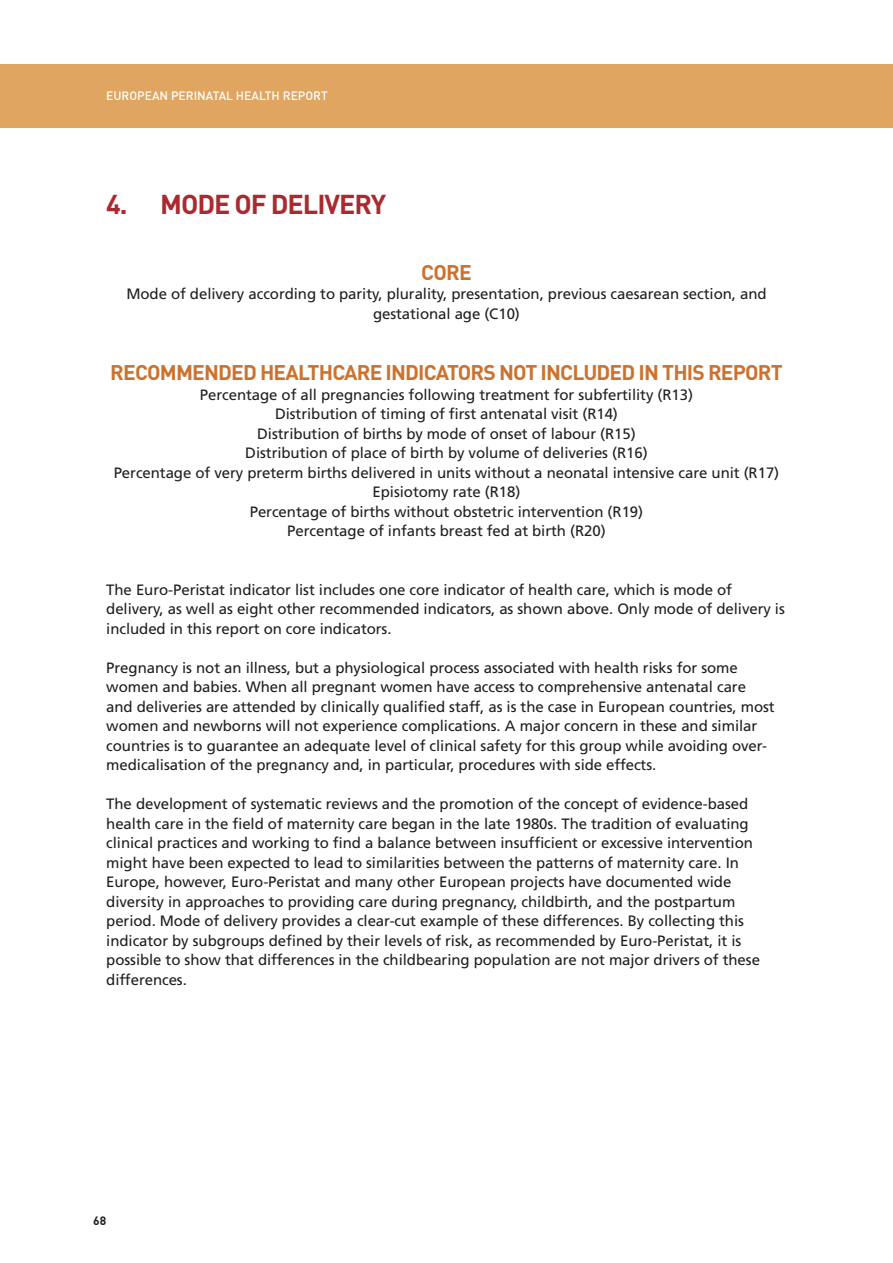
<style>
.page{position:relative;width:893px;height:1263px;background:#fff}
.page>*{position:absolute;margin:0;border:0;box-sizing:border-box;transform-origin:0 0}
.Header_1_0{font:700 27px "DIN";letter-spacing:-.04em;color:#a92b30}
.Header_1_1{font:700 21px "DIN";letter-spacing:-.04em;color:#cc722e}
.Body{font:15px/19.5px "Frutiger";letter-spacing:-.005em;color:#231f20}
.t1{font:500 12px "DIN";color:#fff}
.t2{font:700 12px "DIN";color:#231f20}
</style>
<div class="page">
<div style="left:0;top:64px;width:893px;height:64px;background:#dfa561"></div>
<p class="t1" style="left:106px;top:88px;width:223px">EUROPEAN PERINATAL HEALTH REPORT</p>
<p class="Header_1_0" style="left:106px;top:186px;width:282px">4. MODE OF DELIVERY</p>
<p class="Header_1_1" style="left:421px;top:258px;width:52px">CORE</p>
<p class="Body" style="left:126px;top:284px;width:642px;text-align:center">Mode of delivery according to parity, plurality, presentation, previous caesarean section, and gestational age (C10)</p>
<p class="Header_1_1" style="left:110px;top:359px;width:674px">RECOMMENDED HEALTHCARE INDICATORS NOT INCLUDED IN THIS REPORT</p>
<p class="Body" style="left:200px;top:385px;width:495px">Percentage of all pregnancies following treatment for subfertility (R13)</p>
<p class="Body" style="left:275px;top:404px;width:344px">Distribution of timing of first antenatal visit (R14)</p>
<p class="Body" style="left:257px;top:424px;width:380px">Distribution of births by mode of onset of labour (R15)</p>
<p class="Body" style="left:245px;top:443px;width:404px">Distribution of place of birth by volume of deliveries (R16)</p>
<p class="Body" style="left:114px;top:463px;width:667px">Percentage of very preterm births delivered in units without a neonatal intensive care unit (R17)</p>
<p class="Body" style="left:373px;top:482px;width:149px">Episiotomy rate (R18)</p>
<p class="Body" style="left:250px;top:502px;width:395px">Percentage of births without obstetric intervention (R19)</p>
<p class="Body" style="left:287px;top:521px;width:320px">Percentage of infants breast fed at birth (R20)</p>
<p class="Body" style="left:106px;top:580px;width:680px">The Euro-Peristat indicator list includes one core indicator of health care, which is mode of delivery, as well as eight other recommended indicators, as shown above. Only mode of delivery is included in this report on core indicators.</p>
<p class="Body" style="left:106px;top:658px;width:670px">Pregnancy is not an illness, but a physiological process associated with health risks for some women and babies. When all pregnant women have access to comprehensive antenatal care and deliveries are attended by clinically qualified staff, as is the case in European countries, most women and newborns will not experience complications. A major concern in these and similar countries is to guarantee an adequate level of clinical safety for this group while avoiding over&shy;medicalisation of the pregnancy and, in particular, procedures with side effects.</p>
<p class="Body" style="left:106px;top:794px;width:655px">The development of systematic reviews and the promotion of the concept of evidence-based health care in the field of maternity care began in the late 1980s. The tradition of evaluating clinical practices and working to find a balance between insufficient or excessive intervention might have been expected to lead to similarities between the patterns of maternity care. In Europe, however, Euro-Peristat and many other European projects have documented wide diversity in approaches to providing care during pregnancy, childbirth, and the postpartum period. Mode of delivery provides a clear-cut example of these differences. By collecting this indicator by subgroups defined by their levels of risk, as recommended by Euro-Peristat, it is possible to show that differences in the childbearing population are not major drivers of these differences.</p>
<p class="t2" style="left:93px;top:1213px;width:15px">68</p>
</div>
